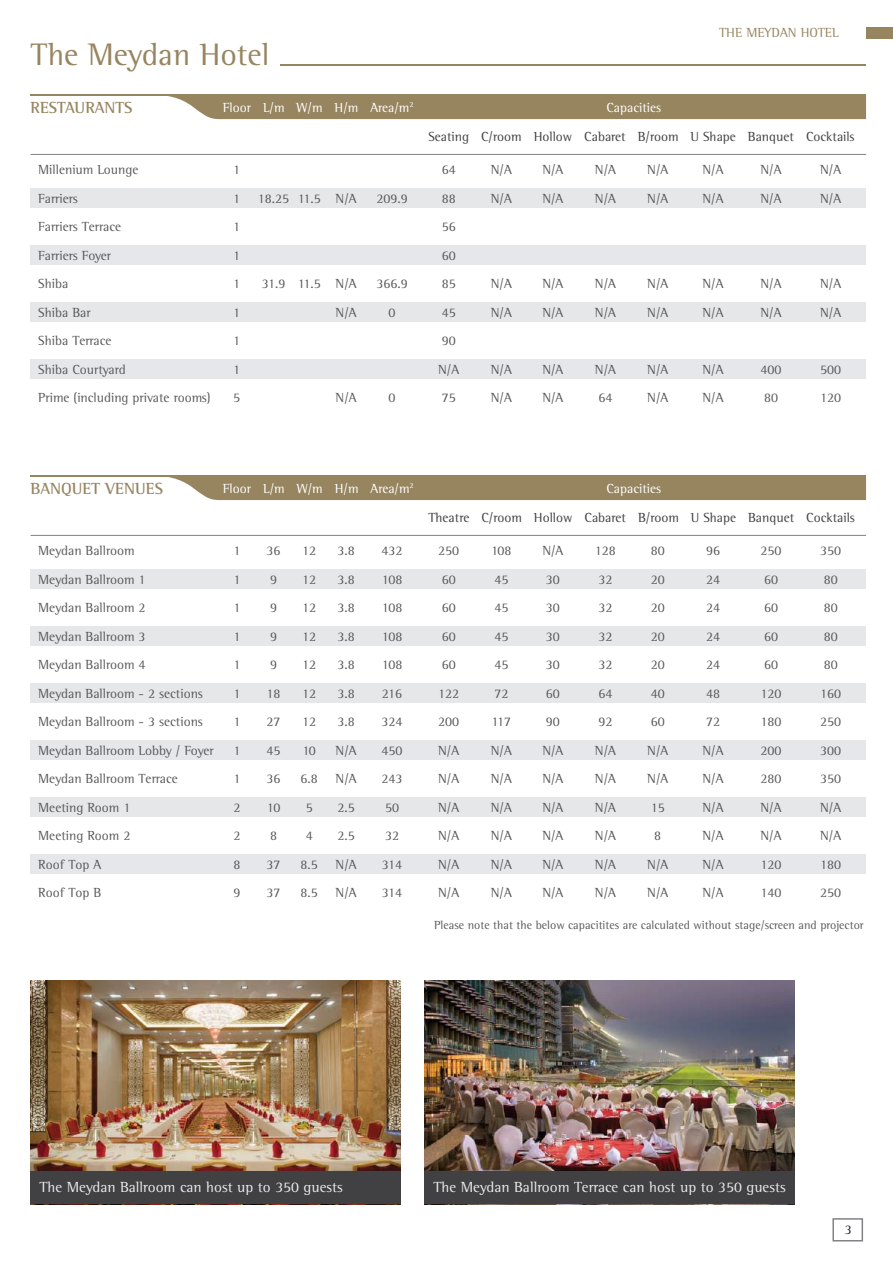
<style>
.page{position:relative;width:893px;height:1263px;background:#fff}
.page>*{position:absolute;margin:0;border:0;box-sizing:border-box;transform-origin:0 0}
.t1{font:31.95px "Rotis Semi Serif Std";color:#978560}
.t2{font:700 16.5px "Rotis Semi Serif Std";color:#978560}
.t3{font:15px "Rotis Semi Serif Std";color:#fff}
.t4{font:13.5px/28.5px "Rotis Semi Serif Std";color:#58595b}
.t5{font:13.5px "Rotis Semi Serif Std";color:#414042}
.t6{font:13.5px "Rotis Semi Serif Std";color:#fff}
.t7{font:13.5px "Rotis Semi Serif Std";color:#978560}
.t8{font:13.5px "Rotis Semi Serif Std";color:#231f20}
.t9{font:12px "Rotis Semi Serif Std";color:#58595b}
</style>
<div class="page">
<img style="left:424px;top:980px;width:371px;height:191px">
<div style="left:424px;top:1171px;width:371px;height:33px;background:#414042"></div>
<hr style="left:280px;top:64px;width:586px;height:1px;background:#978560">
<div style="left:31px;top:189px;width:835px;height:19px;background:#e6e7e8"></div>
<div style="left:31px;top:246px;width:835px;height:19px;background:#e6e7e8"></div>
<div style="left:31px;top:303px;width:835px;height:19px;background:#e6e7e8"></div>
<div style="left:31px;top:360px;width:835px;height:19px;background:#e6e7e8"></div>
<div style="left:168px;top:96px;width:698px;height:23px;background:#978560"></div>
<hr style="left:31px;top:95px;width:835px;height:1px;background:#978560">
<hr style="left:31px;top:154px;width:835px;height:1px;background:#808285">
<img style="left:31px;top:980px;width:370px;height:191px">
<div style="left:31px;top:1171px;width:370px;height:33px;background:#414042"></div>
<div style="left:31px;top:570px;width:835px;height:19px;background:#e6e7e8"></div>
<div style="left:31px;top:627px;width:835px;height:19px;background:#e6e7e8"></div>
<div style="left:31px;top:684px;width:835px;height:19px;background:#e6e7e8"></div>
<div style="left:31px;top:741px;width:835px;height:19px;background:#e6e7e8"></div>
<div style="left:31px;top:798px;width:835px;height:19px;background:#e6e7e8"></div>
<div style="left:31px;top:855px;width:835px;height:19px;background:#e6e7e8"></div>
<div style="left:168px;top:477px;width:698px;height:23px;background:#978560"></div>
<hr style="left:31px;top:476px;width:835px;height:1px;background:#978560">
<hr style="left:31px;top:535px;width:835px;height:1px;background:#808285">
<div style="left:832px;top:1218px;width:31px;height:23px;border:2px solid #808285"></div>
<div style="left:866px;top:27px;width:27px;height:12px;background:#978560"></div>
<h1 class="t1" style="left:31px;top:35px;width:240px">The Meydan Hotel</h1>
<p class="t2" style="left:31px;top:97px;width:103px">RESTAURANTS</p>
<p class="t6" style="left:223px;top:99px;width:192px">Floor L/m W/m H/m Area/m<sup>2</sup></p>
<p class="t4" style="left:38px;top:156px;width:174px">Millenium Lounge<br>Farriers<br>Farriers Terrace<br>Farriers Foyer<br>Shiba<br>Shiba Bar<br>Shiba Terrace<br>Shiba Courtyard<br>Prime (including private rooms)</p>
<p class="t4" style="left:233px;top:156px;width:9px;text-align:justify">1<br>1<br>1<br>1<br>1<br>1<br>1<br>1<br>5</p>
<p class="t4" style="left:258px;top:184px;width:33px">18.25</p>
<p class="t4" style="left:298px;top:184px;width:25px">11.5</p>
<p class="t4" style="left:336px;top:184px;width:23px">N/A</p>
<p class="t4" style="left:262px;top:270px;width:25px">31.9</p>
<p class="t4" style="left:298px;top:270px;width:25px">11.5</p>
<p class="t4" style="left:336px;top:270px;width:23px">N/A<br>N/A</p>
<p class="t4" style="left:336px;top:383px;width:23px">N/A</p>
<p class="t4" style="left:376px;top:184px;width:33px">209.9</p>
<p class="t4" style="left:376px;top:269px;width:33px;text-align:center">366.9<br>0</p>
<p class="t4" style="left:389px;top:383px;width:9px">0</p>
<p class="t7" style="left:719px;top:25px;width:121px">THE MEYDAN HOTEL</p>
<p class="t6" style="left:606px;top:99px;width:56px">Capacities</p>
<p class="t5" style="left:428px;top:129px;width:428px">Seating C/room Hollow Cabaret B/room U Shape Banquet Cocktails</p>
<p class="t4" style="left:438px;top:155px;width:23px">64<br>88<br>56<br>60<br>85<br>45<br>90<br>N/A<br>75</p>
<p class="t4" style="left:491px;top:155px;width:23px">N/A<br>N/A</p>
<p class="t4" style="left:491px;top:269px;width:23px">N/A<br>N/A</p>
<p class="t4" style="left:491px;top:355px;width:23px">N/A<br>N/A</p>
<p class="t4" style="left:542px;top:155px;width:23px">N/A<br>N/A</p>
<p class="t4" style="left:542px;top:269px;width:23px">N/A<br>N/A</p>
<p class="t4" style="left:542px;top:355px;width:23px">N/A<br>N/A</p>
<p class="t4" style="left:595px;top:155px;width:23px">N/A<br>N/A</p>
<p class="t4" style="left:595px;top:269px;width:23px">N/A<br>N/A</p>
<p class="t4" style="left:595px;top:355px;width:23px">N/A<br>64</p>
<p class="t4" style="left:647px;top:155px;width:23px">N/A<br>N/A</p>
<p class="t4" style="left:647px;top:269px;width:23px">N/A<br>N/A</p>
<p class="t4" style="left:647px;top:355px;width:23px">N/A<br>N/A</p>
<p class="t4" style="left:702px;top:155px;width:23px">N/A<br>N/A</p>
<p class="t4" style="left:702px;top:269px;width:23px">N/A<br>N/A</p>
<p class="t4" style="left:702px;top:355px;width:23px">N/A<br>N/A</p>
<p class="t4" style="left:760px;top:155px;width:23px">N/A<br>N/A</p>
<p class="t4" style="left:760px;top:269px;width:23px">N/A<br>N/A</p>
<p class="t4" style="left:760px;top:355px;width:23px">400<br>80</p>
<p class="t4" style="left:820px;top:155px;width:23px">N/A<br>N/A</p>
<p class="t4" style="left:820px;top:269px;width:23px">N/A<br>N/A</p>
<p class="t4" style="left:820px;top:355px;width:23px">500<br>120</p>
<p class="t2" style="left:31px;top:478px;width:134px">BANQUET VENUES</p>
<p class="t6" style="left:223px;top:480px;width:192px">Floor L/m W/m H/m Area/m<sup>2</sup></p>
<p class="t6" style="left:606px;top:480px;width:56px">Capacities</p>
<p class="t5" style="left:428px;top:510px;width:428px">Theatre C/room Hollow Cabaret B/room U Shape Banquet Cocktails</p>
<p class="t4" style="left:38px;top:536px;width:177px">Meydan Ballroom<br>Meydan Ballroom 1<br>Meydan Ballroom 2<br>Meydan Ballroom 3<br>Meydan Ballroom 4<br>Meydan Ballroom - 2 sections<br>Meydan Ballroom - 3 sections<br>Meydan Ballroom Lobby / Foyer<br>Meydan Ballroom Terrace<br>Meeting Room 1<br>Meeting Room 2<br>Roof Top A<br>Roof Top B</p>
<p class="t4" style="left:267px;top:536px;width:16px">36<br>9<br>9<br>9<br>9<br>18<br>27<br>45<br>36<br>10<br>8<br>37<br>37</p>
<p class="t4" style="left:233px;top:536px;width:9px;text-align:justify">1<br>1<br>1<br>1<br>1<br>1<br>1<br>1<br>1<br>2<br>2<br>8<br>9</p>
<p class="t4" style="left:301px;top:536px;width:19px;text-align:center">12<br>12<br>12<br>12<br>12<br>12<br>12<br>10<br>6.8<br>5<br>4<br>8.5<br>8.5</p>
<p class="t4" style="left:336px;top:536px;width:23px">3.8<br>3.8<br>3.8<br>3.8<br>3.8<br>3.8<br>3.8<br>N/A<br>N/A<br>2.5<br>2.5<br>N/A<br>N/A</p>
<p class="t4" style="left:382px;top:536px;width:23px">432<br>108<br>108<br>108<br>108<br>216<br>324<br>450<br>243<br>50<br>32<br>314<br>314</p>
<p class="t4" style="left:438px;top:536px;width:23px">250<br>60<br>60<br>60<br>60<br>122<br>200<br>N/A<br>N/A<br>N/A<br>N/A<br>N/A<br>N/A</p>
<p class="t4" style="left:491px;top:536px;width:23px">108<br>45<br>45<br>45<br>45<br>72<br>117<br>N/A<br>N/A<br>N/A<br>N/A<br>N/A<br>N/A</p>
<p class="t4" style="left:542px;top:536px;width:23px">N/A<br>30<br>30<br>30<br>30<br>60<br>90<br>N/A<br>N/A<br>N/A<br>N/A<br>N/A<br>N/A</p>
<p class="t4" style="left:595px;top:536px;width:23px">128<br>32<br>32<br>32<br>32<br>64<br>92<br>N/A<br>N/A<br>N/A<br>N/A<br>N/A<br>N/A</p>
<p class="t4" style="left:647px;top:536px;width:23px;text-align:center">80<br>20<br>20<br>20<br>20<br>40<br>60<br>N/A<br>N/A<br>15<br>8<br>N/A<br>N/A</p>
<p class="t4" style="left:702px;top:536px;width:23px">96<br>24<br>24<br>24<br>24<br>48<br>72<br>N/A<br>N/A<br>N/A<br>N/A<br>N/A<br>N/A</p>
<p class="t4" style="left:760px;top:536px;width:23px">250<br>60<br>60<br>60<br>60<br>120<br>180<br>200<br>280<br>N/A<br>N/A<br>120<br>140</p>
<p class="t4" style="left:820px;top:536px;width:23px">350<br>80<br>80<br>80<br>80<br>160<br>250<br>300<br>350<br>N/A<br>N/A<br>180<br>250</p>
<p class="t9" style="left:434px;top:917px;width:431px">Please note that the below capacitites are calculated without stage/screen and projector</p>
<p class="t3" style="left:39px;top:1178px;width:305px">The Meydan Ballroom can host up to 350 guests</p>
<p class="t3" style="left:433px;top:1178px;width:354px">The Meydan Ballroom Terrace can host up to 350 guests</p>
<p class="t8" style="left:845px;top:1221px;width:9px">3</p>
</div>
